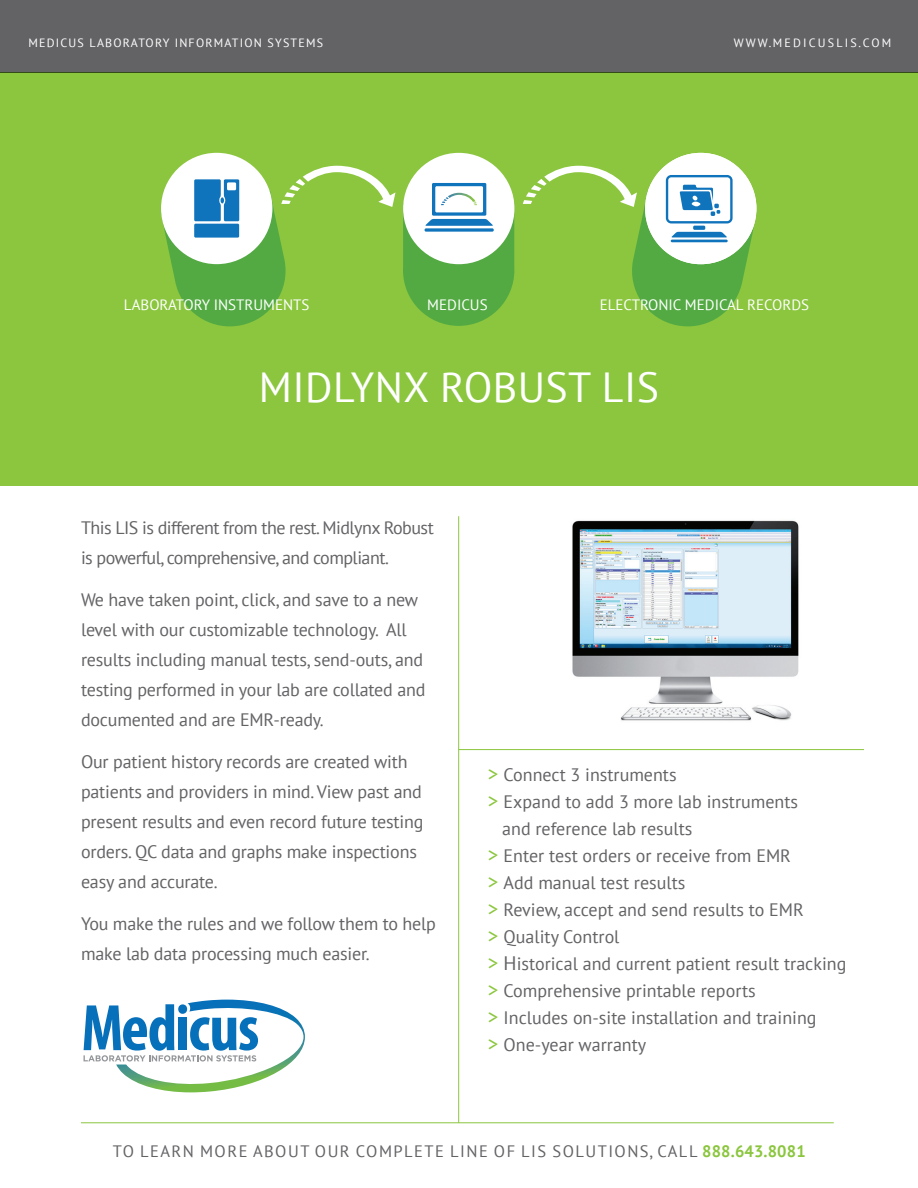
<style>
.page{position:relative;width:918px;height:1188px;background:#fff}
.page>*{position:absolute;margin:0;border:0;box-sizing:border-box;transform-origin:0 0}
.t1{font:42px "PT Sans";letter-spacing:.01em;color:#fff}
.t2{font:18px/30px "PT Sans";letter-spacing:-.01em;color:#636366}
.t3{font:18px/30px "PT Sans";letter-spacing:-.03em;color:#636366}
.t4{font:16.5px "PT Sans";letter-spacing:.09em;color:#636366}
.t5{font:700 16.5px "PT Sans";letter-spacing:.01em;color:#8bc63e}
.t6{font:15px "PT Sans";color:#fff}
.t7{font:12px "PT Sans";letter-spacing:.1em;color:#fff}
.s1{font-size:21px;color:#8bc63e}
.s2{font-size:19.5px}
</style>
<div class="page">
<div style="left:0;top:73px;width:918px;height:413px;background:#8bc63e"></div>
<div style="left:0;top:0;width:918px;height:73px;background:#636366"></div>
<hr style="left:459px;top:749px;width:405px;height:1px;background:#8bc63e">
<hr style="left:458px;top:516px;width:1px;height:607px;background:#8bc63e">
<hr style="left:81px;top:1122px;width:753px;height:1px;background:#8bc63e">
<div style="left:645px;top:153px;width:111px;height:111px;background:#fff;border-radius:50%"></div>
<div style="left:161px;top:153px;width:111px;height:111px;background:#fff;border-radius:50%"></div>
<div style="left:403px;top:153px;width:111px;height:111px;background:#fff;border-radius:50%"></div>
<div style="left:432px;top:183px;width:54px;height:33px;background:#1074bc"></div>
<div style="left:435px;top:186px;width:48px;height:26px;background:#fff"></div>
<svg style="left:403px;top:193px;width:111px;height:133px"></svg>
<svg style="left:523px;top:166px;width:234px;height:160px"></svg>
<svg style="left:161px;top:166px;width:234px;height:160px"></svg>
<img style="left:572px;top:520px;width:227px;height:201px">
<svg style="left:84px;top:1000px;width:221px;height:92px"></svg>
<p class="t7" style="left:28px;top:35px;width:296px">MEDICUS LABORATORY INFORMATION SYSTEMS</p>
<p class="t7" style="left:734px;top:35px;width:60px">www.Medicus</p>
<p class="t7" style="left:836px;top:35px;width:56px">LIS.COM</p>
<p class="t6" style="left:124px;top:295px;width:187px">LABORATORY INSTRUMENTS</p>
<p class="t6" style="left:427px;top:295px;width:62px">MEDICUS</p>
<p class="t6" style="left:600px;top:295px;width:211px">ELECTRONIC MEDICAL RECORDS</p>
<h1 class="t1" style="left:259px;top:360px;width:402px">MIDLYNX ROBUST LIS</h1>
<p class="t3" style="left:81px;top:512px;width:354px">This LIS is different from the rest. Midlynx Robust is powerful, comprehensive, and compliant.</p>
<p class="t2" style="left:81px;top:584px;width:346px">We have taken point, click, and save to a new level with our customizable technology. All results including manual tests, send-outs, and testing performed in your lab are collated and documented and are EMR-ready.</p>
<p class="t2" style="left:81px;top:746px;width:344px">Our patient history records are created with patients and providers in mind. View past and present results and even record future testing orders. QC data and graphs make inspections easy and accurate.</p>
<p class="t2" style="left:81px;top:908px;width:357px">You make the rules and we follow them to help make lab data processing much easier.</p>
<p class="t2" style="left:488px;top:759px;width:190px"><span class="s1">&gt;</span> Connect 3 instruments</p>
<p class="t2" style="left:488px;top:786px;width:312px"><span class="s1">&gt;</span> Expand to add 3 more lab instruments</p>
<p class="t2" style="left:502px;top:813px;width:192px">and reference lab results</p>
<p class="t2" style="left:488px;top:840px;width:305px"><span class="s1">&gt;</span> Enter test orders or receive from EMR</p>
<p class="t2" style="left:488px;top:867px;width:199px"><span class="s1">&gt;</span> Add manual test results</p>
<p class="t2" style="left:488px;top:894px;width:318px"><span class="s1">&gt;</span> Review, accept and send results to EMR</p>
<p class="t2" style="left:488px;top:921px;width:133px"><span class="s1">&gt;</span> Quality Control</p>
<p class="t2" style="left:488px;top:948px;width:360px"><span class="s1">&gt;</span> <span class="s2">H</span>istorical and current patient result tracking</p>
<p class="t2" style="left:488px;top:975px;width:269px"><span class="s1">&gt;</span> Comprehensive printable reports</p>
<p class="t2" style="left:488px;top:1002px;width:330px"><span class="s1">&gt;</span> Includes on-site installation and training</p>
<p class="t2" style="left:488px;top:1029px;width:160px"><span class="s1">&gt;</span> One-year warranty</p>
<p class="t4" style="left:113px;top:1140px;width:39px">to learn</p>
<p class="t4" style="left:200px;top:1140px;width:13px">more</p>
<p class="t4" style="left:253px;top:1140px;width:13px">about</p>
<p class="t4" style="left:315px;top:1140px;width:13px">our</p>
<p class="t4" style="left:356px;top:1140px;width:13px">com</p>
<p class="t4" style="left:394px;top:1140px;width:22px">plete</p>
<p class="t4" style="left:450px;top:1140px;width:10px">line</p>
<p class="t4" style="left:494px;top:1140px;width:175px">of LIS SOLUTIONS, call</p>
<p class="t5" style="left:702px;top:1140px;width:105px">888.643.8081</p>
</div>
